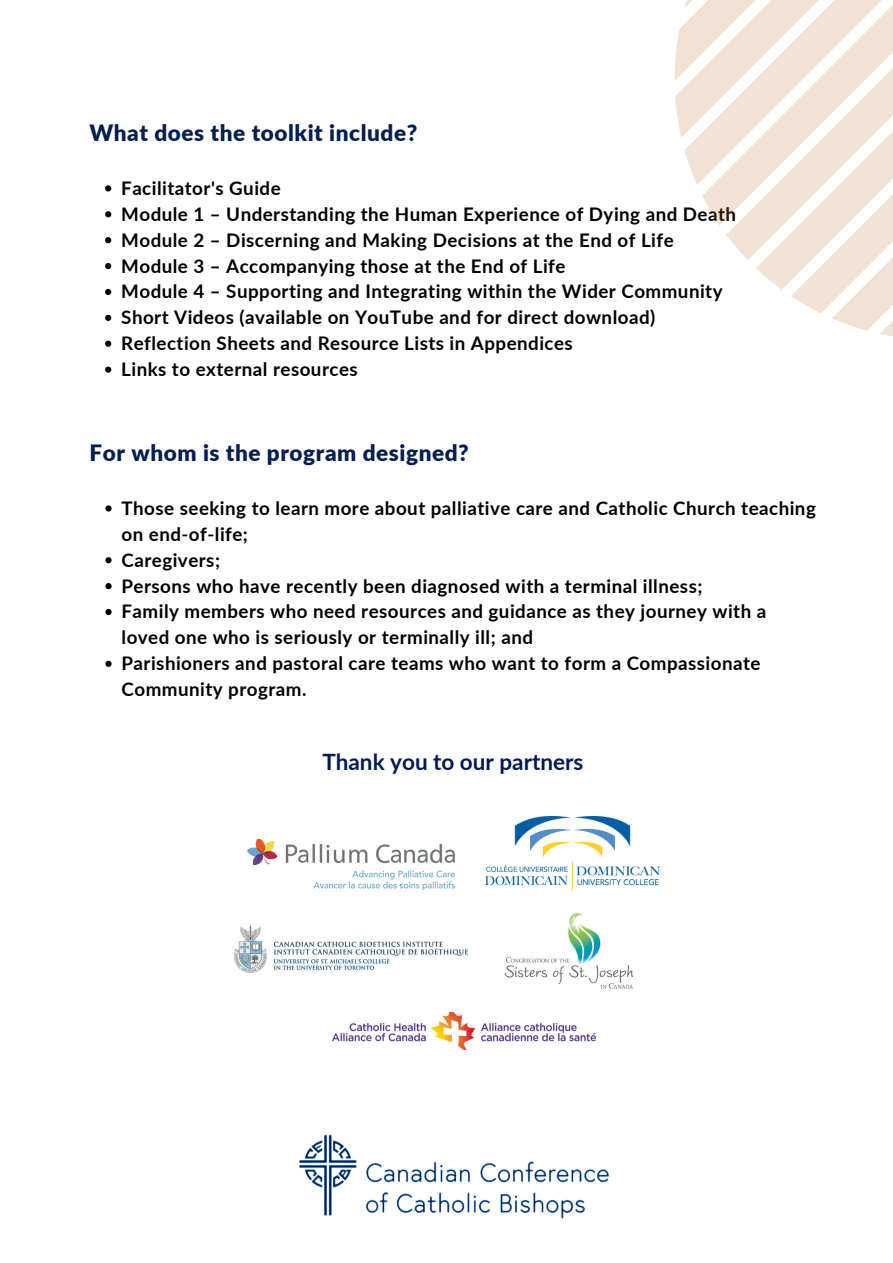
<style>
.page{position:relative;width:893px;height:1263px;background:#fff}
.page>*{position:absolute;margin:0;border:0;box-sizing:border-box;transform-origin:0 0}
.t1{font:900 22.5px "Lato";letter-spacing:.025em;color:#021f53}
.t2{font:700 22.5px "Lato";color:#00195a}
.t3{font:700 18.75px/25.9px "Lato";letter-spacing:.025em;color:#000}
</style>
<div class="page">
<img style="left:234px;top:925px;width:234px;height:48px">
<img style="left:333px;top:1013px;width:263px;height:36px">
<img style="left:485px;top:817px;width:174px;height:72px">
<img style="left:504px;top:913px;width:130px;height:76px">
<img style="left:247px;top:840px;width:207px;height:49px">
<svg style="left:105px;top:185px;width:6px;height:6px"></svg>
<svg style="left:105px;top:211px;width:6px;height:6px"></svg>
<svg style="left:105px;top:237px;width:6px;height:6px"></svg>
<svg style="left:105px;top:263px;width:6px;height:6px"></svg>
<svg style="left:105px;top:289px;width:6px;height:6px"></svg>
<svg style="left:105px;top:315px;width:6px;height:6px"></svg>
<svg style="left:105px;top:341px;width:6px;height:6px"></svg>
<svg style="left:105px;top:366px;width:6px;height:7px"></svg>
<svg style="left:674px;top:0;width:219px;height:337px"></svg>
<svg style="left:105px;top:505px;width:7px;height:6px"></svg>
<svg style="left:105px;top:557px;width:7px;height:6px"></svg>
<svg style="left:105px;top:583px;width:7px;height:6px"></svg>
<svg style="left:105px;top:609px;width:7px;height:6px"></svg>
<svg style="left:105px;top:661px;width:7px;height:6px"></svg>
<img style="left:298px;top:1134px;width:312px;height:85px">
<p class="t1" style="left:89px;top:119px;width:329px">What does the toolkit include?</p>
<p class="t3" style="left:121px;top:175px;width:161px">Facilitator's Guide</p>
<p class="t3" style="left:121px;top:201px;width:616px">Module 1 – Understanding the Human Experience of Dying and Death</p>
<p class="t3" style="left:121px;top:226px;width:554px">Module 2 – Discerning and Making Decisions at the End of Life</p>
<p class="t3" style="left:121px;top:252px;width:446px">Module 3 – Accompanying those at the End of Life</p>
<p class="t3" style="left:121px;top:278px;width:603px">Module 4 – Supporting and Integrating within the Wider Community</p>
<p class="t3" style="left:121px;top:304px;width:535px">Short Videos (available on YouTube and for direct download)</p>
<p class="t3" style="left:121px;top:330px;width:453px">Reflection Sheets and Resource Lists in Appendices</p>
<p class="t3" style="left:121px;top:356px;width:238px">Links to external resources</p>
<p class="t1" style="left:90px;top:439px;width:381px">For whom is the program designed?</p>
<p class="t3" style="left:122px;top:495px;width:696px">Those seeking to learn more about palliative care and Catholic Church teaching on end-of-life;</p>
<p class="t3" style="left:122px;top:546px;width:100px">Caregivers;</p>
<p class="t3" style="left:122px;top:572px;width:582px">Persons who have recently been diagnosed with a terminal illness;</p>
<p class="t3" style="left:122px;top:598px;width:646px">Family members who need resources and guidance as they journey with a loved one who is seriously or terminally ill; and</p>
<p class="t3" style="left:122px;top:650px;width:640px">Parishioners and pastoral care teams who want to form a Compassionate<br>Community program.</p>
<p class="t2" style="left:322px;top:747px;width:263px">Thank you to our partners</p>
</div>
